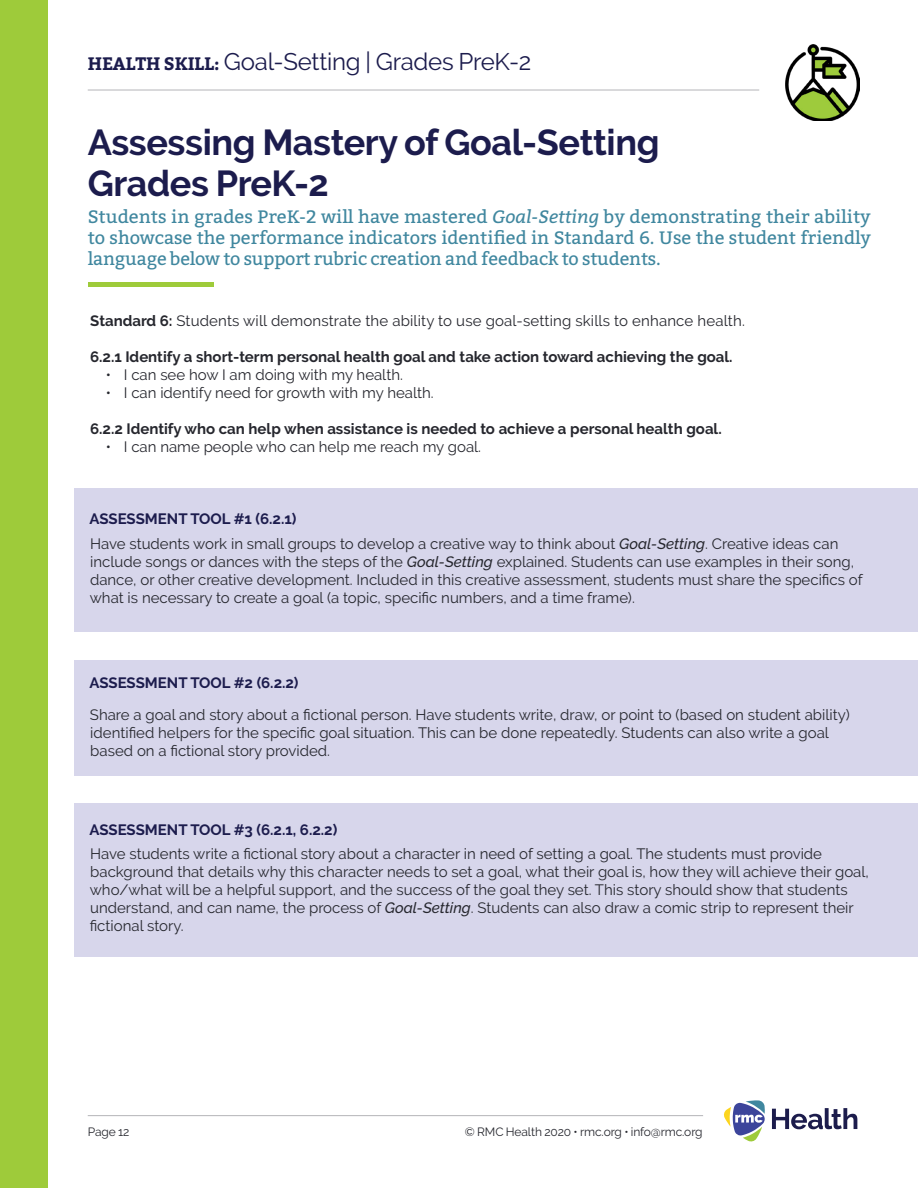
<style>
.page{position:relative;width:918px;height:1188px;background:#fff}
.page>*{position:absolute;margin:0;border:0;box-sizing:border-box;transform-origin:0 0}
.Large_Purple_Header{font:700 36px/40.5px "Raleway";letter-spacing:-.01em;color:#1c1c4d}
.t1{font:24px "Raleway";letter-spacing:-.01em;color:#1c1c4d}
.The_Steps_-_Teal{font:18px/21px "Bitter";letter-spacing:-.01em;color:#40879f;text-align:justify}
.Body_Copy{font:15px/18px "Raleway";color:#26272e}
.Body_Copy-2{font:700 15px "Raleway";color:#26272e}
.Small_Purple_Header{font:700 15px "Raleway";color:#1c1c4d}
.Body_Copy-3{font:700 15px "Raleway";color:#1c1c4d}
.t2{font:12px "Raleway";letter-spacing:-.01em;color:#26272e}
.s1{font-family:"Bitter";font-weight:700;font-size:18px}
.s2{font-style:italic}
.s3{font-weight:700}
.s4{font-weight:500;font-style:italic}
</style>
<div class="page">
<svg style="left:724px;top:1100px;width:41px;height:42px"></svg>
<svg style="left:772px;top:1108px;width:85px;height:21px"></svg>
<hr style="left:88px;top:1115px;width:615px;height:1px;background:#b4b5b8">
<div style="left:0;top:0;width:47px;height:1188px;background:#9ecb3a"></div>
<hr style="left:88px;top:90px;width:671px;height:1px;background:#b4b5b8">
<img style="left:785px;top:45px;width:74px;height:76px">
<div style="left:74px;top:489px;width:844px;height:143px;background:#d7d6eb"></div>
<div style="left:74px;top:660px;width:844px;height:115px;background:#d7d6eb"></div>
<div style="left:74px;top:803px;width:844px;height:154px;background:#d7d6eb"></div>
<hr style="left:88px;top:282px;width:126px;height:4px;background:#9ecb3a">
<h2 class="t1" style="left:88px;top:47px;width:445px"><span class="s1">HEALTH SKILL:</span> Goal-Setting | Grades PreK-2</h2>
<p class="Large_Purple_Header" style="left:88px;top:123px;width:573px">Assessing Mastery of Goal-Setting<br>Grades PreK-2</p>
<p class="The_Steps_-_Teal" style="left:88px;top:206px;width:785px">Students in grades PreK-2 will have mastered <span class="s2">Goal-Setting</span> by demonstrating their ability to showcase the performance indicators identified in Standard 6. Use the student friendly language below to support rubric creation and feedback to students.</p>
<p class="Body_Copy" style="left:90px;top:312px;width:656px"><span class="s3">Standard 6:</span> Students will demonstrate the ability to use goal-setting skills to enhance health.</p>
<p class="Body_Copy-2" style="left:90px;top:348px;width:644px">6.2.1 Identify a short-term personal health goal and take action toward achieving the goal.</p>
<p class="Body_Copy" style="left:106px;top:366px;width:299px">• I can see how I am doing with my health.</p>
<p class="Body_Copy" style="left:106px;top:384px;width:329px">• I can identify need for growth with my health.</p>
<p class="Body_Copy-2" style="left:90px;top:420px;width:633px">6.2.2 Identify who can help when assistance is needed to achieve a personal health goal.</p>
<p class="Body_Copy" style="left:106px;top:438px;width:377px">• I can name people who can help me reach my goal.</p>
<p class="Small_Purple_Header" style="left:89px;top:510px;width:209px">ASSESSMENT TOOL #1 (6.2.1)</p>
<p class="Body_Copy" style="left:90px;top:535px;width:774px">Have students work in small groups to develop a creative way to think about <span class="s4">Goal-Setting</span>. Creative ideas can include songs or dances with the steps of the <span class="s4">Goal-Setting</span> explained. Students can use examples in their song, dance, or other creative development. Included in this creative assessment, students must share the specifics of what is necessary to create a goal (a topic, specific numbers, and a time frame).</p>
<p class="Body_Copy-3" style="left:89px;top:675px;width:211px">ASSESSMENT TOOL #2 (6.2.2)</p>
<p class="Body_Copy" style="left:90px;top:706px;width:761px">Share a goal and story about a fictional person. Have students write, draw, or point to (based on student ability) identified helpers for the specific goal situation. This can be done repeatedly. Students can also write a goal based on a fictional story provided.</p>
<p class="Small_Purple_Header" style="left:89px;top:821px;width:249px">ASSESSMENT TOOL #3 (6.2.1, 6.2.2)</p>
<p class="Body_Copy" style="left:90px;top:845px;width:781px">Have students write a fictional story about a character in need of setting a goal. The students must provide background that details why this character needs to set a goal, what their goal is, how they will achieve their goal, who/what will be a helpful support, and the success of the goal they set. This story should show that students understand, and can name, the process of <span class="s4">Goal-Setting</span>. Students can also draw a comic strip to represent their fictional story.</p>
<p class="t2" style="left:88px;top:1125px;width:43px">Page 12</p>
<p class="t2" style="left:465px;top:1125px;width:239px">© RMC Health 2020 • rmc.org • info@rmc.org</p>
</div>
